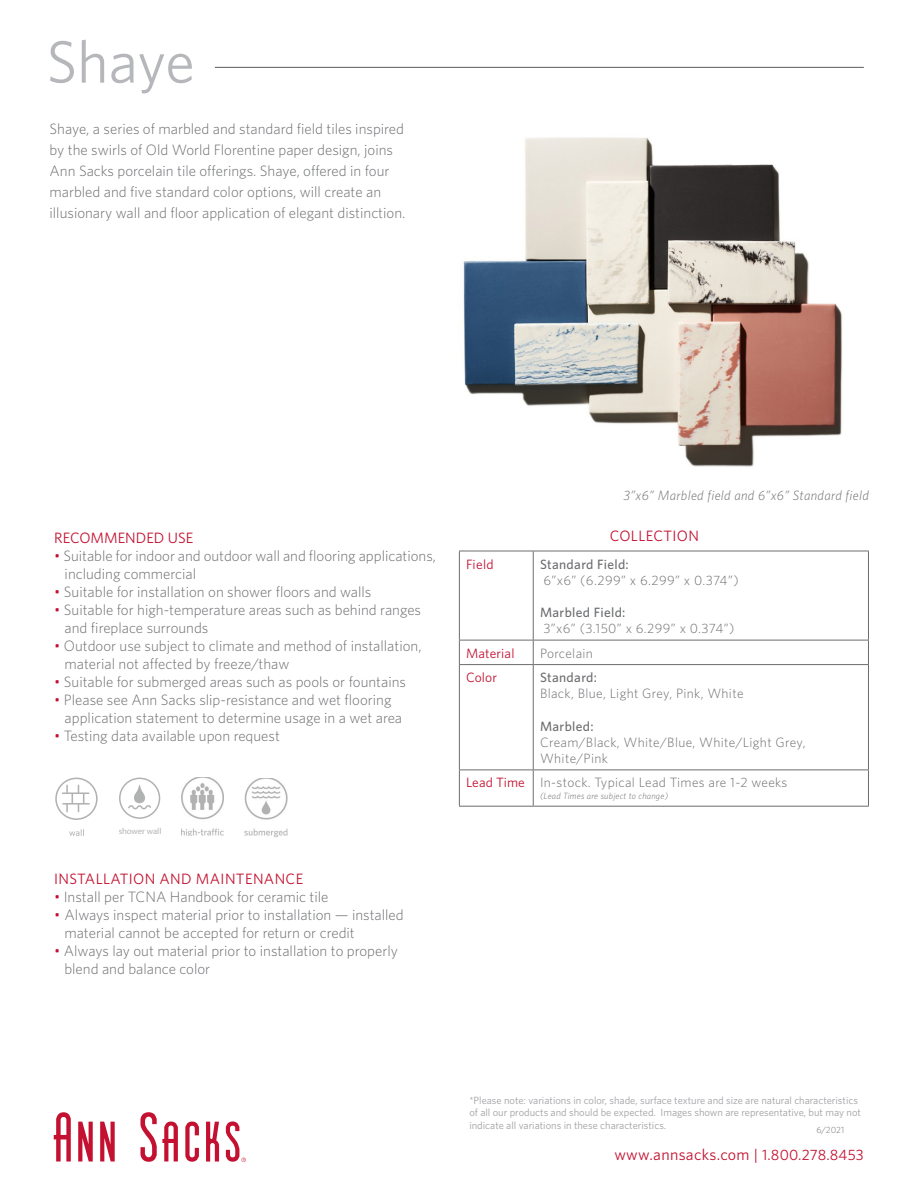
<style>
.page{position:relative;width:918px;height:1188px;background:#fff}
.page>*{position:absolute;margin:0;border:0;box-sizing:border-box;transform-origin:0 0}
.t1{font:60px "Whitney";letter-spacing:-.005em;color:#b6b7bb}
.t2{font:15.9px "Whitney";letter-spacing:.02em;color:#c3102f}
.t3{font:300 15px/21px "Whitney";color:#6c6d70}
.Red_Sub-heads{font:15px "Whitney";letter-spacing:.025em;color:#c3102f}
.Red_Sub-heads-2{font:15px "Whitney";color:#c3102f}
.t4{font:300 13.5px "Whitney";letter-spacing:.025em;color:#6c6d70}
.t5{font:500 13.5px "Whitney";letter-spacing:.025em;color:#6c6d70}
.t6{font:italic 300 13.5px "Whitney";letter-spacing:.025em;color:#6c6d70}
.Red_Sub-heads-3{font:13.5px "Whitney";letter-spacing:.01em;color:#c3102f}
.t7{font:10.5px/12.6px "Whitney";color:#a0a1a5}
.Red_Sub-heads-4{font:italic 300 9px "Whitney";letter-spacing:.025em;color:#6c6d70}
.t8{font:300 9px "Whitney";color:#6c6d70}
.t9{font:8.7px "Myriad Pro";color:#b1b3b2}
.s1{color:#c3102f}
.s2{font-size:15.6px}
.s3{font-size:15px}
</style>
<div class="page">
<hr style="left:215px;top:67px;width:649px;height:1px;background:#6c6d70">
<svg style="left:54px;top:1112px;width:17px;height:50px"></svg>
<svg style="left:140px;top:1112px;width:38px;height:50px"></svg>
<svg style="left:185px;top:1122px;width:14px;height:40px"></svg>
<svg style="left:78px;top:1122px;width:15px;height:40px"></svg>
<svg style="left:100px;top:1122px;width:15px;height:40px"></svg>
<svg style="left:206px;top:1122px;width:13px;height:40px"></svg>
<svg style="left:226px;top:1121px;width:20px;height:41px"></svg>
<hr style="left:459px;top:551px;width:74px;height:1px;background:#6c6d70">
<hr style="left:459px;top:551px;width:1px;height:89px;background:#6c6d70">
<hr style="left:533px;top:551px;width:336px;height:1px;background:#6c6d70">
<hr style="left:533px;top:551px;width:1px;height:89px;background:#6c6d70">
<hr style="left:868px;top:551px;width:1px;height:89px;background:#6c6d70">
<hr style="left:459px;top:640px;width:74px;height:1px;background:#6c6d70">
<svg style="left:459px;top:640px;width:1px;height:24px"></svg>
<hr style="left:533px;top:640px;width:336px;height:1px;background:#6c6d70">
<svg style="left:533px;top:640px;width:1px;height:24px"></svg>
<svg style="left:868px;top:640px;width:1px;height:24px"></svg>
<hr style="left:459px;top:664px;width:74px;height:1px;background:#6c6d70">
<hr style="left:459px;top:665px;width:1px;height:105px;background:#6c6d70">
<hr style="left:533px;top:664px;width:336px;height:1px;background:#6c6d70">
<hr style="left:533px;top:665px;width:1px;height:105px;background:#6c6d70">
<hr style="left:868px;top:665px;width:1px;height:105px;background:#6c6d70">
<hr style="left:459px;top:770px;width:74px;height:1px;background:#6c6d70">
<hr style="left:459px;top:770px;width:1px;height:36px;background:#6c6d70">
<hr style="left:533px;top:770px;width:336px;height:1px;background:#6c6d70">
<hr style="left:533px;top:770px;width:1px;height:36px;background:#6c6d70">
<hr style="left:868px;top:770px;width:1px;height:36px;background:#6c6d70">
<hr style="left:459px;top:806px;width:74px;height:1px;background:#6c6d70">
<hr style="left:533px;top:806px;width:336px;height:1px;background:#6c6d70">
<img style="left:463px;top:137px;width:380px;height:330px">
<div style="left:55px;top:778px;width:43px;height:42px;border:2px solid #b1b2b2;border-radius:50%"></div>
<hr style="left:63px;top:792px;width:26px;height:2px;background:#b1b2b2">
<hr style="left:63px;top:803px;width:26px;height:2px;background:#b1b2b2">
<svg style="left:66px;top:785px;width:18px;height:27px"></svg>
<svg style="left:69px;top:829px;width:15px;height:7px"></svg>
<div style="left:119px;top:778px;width:41px;height:41px;border:2px solid #b1b2b2;border-radius:50%"></div>
<svg style="left:128px;top:785px;width:23px;height:25px"></svg>
<img style="left:181px;top:778px;width:43px;height:58px">
<img style="left:245px;top:779px;width:42px;height:58px">
<h1 class="t1" style="left:46px;top:22px;width:150px">Shaye</h1>
<p class="t3" style="left:50px;top:118px;width:356px">Shaye, a series of marbled and standard field tiles inspired by the swirls of Old World Florentine paper design, joins</p>
<p class="t3" style="left:50px;top:160px;width:357px">Ann Sacks porcelain tile offerings. Shaye, offered in four marbled and five standard color options, will create an illusionary wall and floor application of elegant distinction.</p>
<p class="Red_Sub-heads-2" style="left:54px;top:527px;width:141px">RECOMMENDED USE</p>
<p class="t3" style="left:54px;top:544px;width:383px"><span class="s1">•</span> Suitable for indoor and outdoor wall and flooring applications,</p>
<p class="t3" style="left:65px;top:562px;width:133px">including commercial</p>
<p class="t3" style="left:54px;top:580px;width:319px"><span class="s1">•</span> Suitable for installation on shower floors and walls</p>
<p class="t3" style="left:54px;top:598px;width:368px"><span class="s1">•</span> Suitable for high-temperature areas such as behind ranges</p>
<p class="t3" style="left:65px;top:616px;width:145px">and fireplace surrounds</p>
<p class="t3" style="left:54px;top:634px;width:369px"><span class="s1">•</span> Outdoor use subject to climate and method of installation,</p>
<p class="t3" style="left:65px;top:652px;width:226px">material not affected by freeze/thaw</p>
<p class="t3" style="left:54px;top:670px;width:353px"><span class="s1">•</span> Suitable for submerged areas such as pools or fountains</p>
<p class="t3" style="left:54px;top:688px;width:339px"><span class="s1">•</span> Please see Ann Sacks slip-resistance and wet flooring</p>
<p class="t3" style="left:65px;top:706px;width:339px">application statement to determine usage in a wet area</p>
<p class="t3" style="left:54px;top:724px;width:227px"><span class="s1">•</span> Testing data available upon request</p>
<p class="t9" style="left:119px;top:826px;width:44px">shower wall</p>
<p class="Red_Sub-heads" style="left:54px;top:869px;width:251px">INSTALLATION AND MAINTENANCE</p>
<p class="t3" style="left:54px;top:886px;width:276px"><span class="s1">•</span> Install per TCNA Handbook for ceramic tile</p>
<p class="t3" style="left:54px;top:904px;width:351px"><span class="s1">•</span> Always inspect material prior to installation — installed</p>
<p class="t3" style="left:64px;top:922px;width:292px">material cannot be accepted for return or credit</p>
<p class="t3" style="left:54px;top:940px;width:345px"><span class="s1">•</span> Always lay out material prior to installation to properly</p>
<p class="t3" style="left:64px;top:958px;width:147px">blend and balance color</p>
<p class="t6" style="left:624px;top:487px;width:247px">3”x6” Marbled field and 6”x6” Standard field</p>
<p class="Red_Sub-heads" style="left:610px;top:526px;width:91px">COLLECTION</p>
<p class="Red_Sub-heads-3" style="left:466px;top:555px;width:29px">Field</p>
<p class="t5" style="left:540px;top:555px;width:90px">Standard Field:</p>
<p class="t4" style="left:543px;top:571px;width:197px">6”x6” (6.299” x 6.299” x 0.374”)</p>
<p class="t5" style="left:540px;top:604px;width:87px">Marbled Field:</p>
<p class="t4" style="left:543px;top:620px;width:192px">3”x6” (3.150” x 6.299” x 0.374”)</p>
<p class="Red_Sub-heads-3" style="left:466px;top:644px;width:50px">Material</p>
<p class="t4" style="left:540px;top:644px;width:54px">Porcelain</p>
<p class="Red_Sub-heads-3" style="left:466px;top:668px;width:32px">Color</p>
<p class="t5" style="left:540px;top:669px;width:59px">Standard:</p>
<p class="t4" style="left:540px;top:685px;width:205px">Black, Blue, Light Grey, Pink, White</p>
<p class="t5" style="left:540px;top:717px;width:55px">Marbled:</p>
<p class="t4" style="left:540px;top:733px;width:267px">Cream/Black, White/Blue, White/Light Grey,</p>
<p class="t4" style="left:540px;top:749px;width:69px">White/Pink</p>
<p class="Red_Sub-heads-3" style="left:466px;top:774px;width:60px">Lead Time</p>
<p class="t4" style="left:540px;top:774px;width:249px">In-stock. Typical Lead Times are 1-2 weeks</p>
<p class="Red_Sub-heads-4" style="left:540px;top:790px;width:130px">(Lead Times are subject to change)</p>
<p class="t7" style="left:469px;top:1093px;width:393px">*Please note: variations in color, shade, surface texture and size are natural characteristics of all our products and should be expected. Images shown are representative, but may not indicate all variations in these characteristics.</p>
<p class="t8" style="left:816px;top:1123px;width:29px">6/2021</p>
<p class="t2" style="left:614px;top:1144px;width:251px">www.annsacks.com <span class="s2">|</span> <span class="s3">1.800.278.8453</span></p>
</div>
